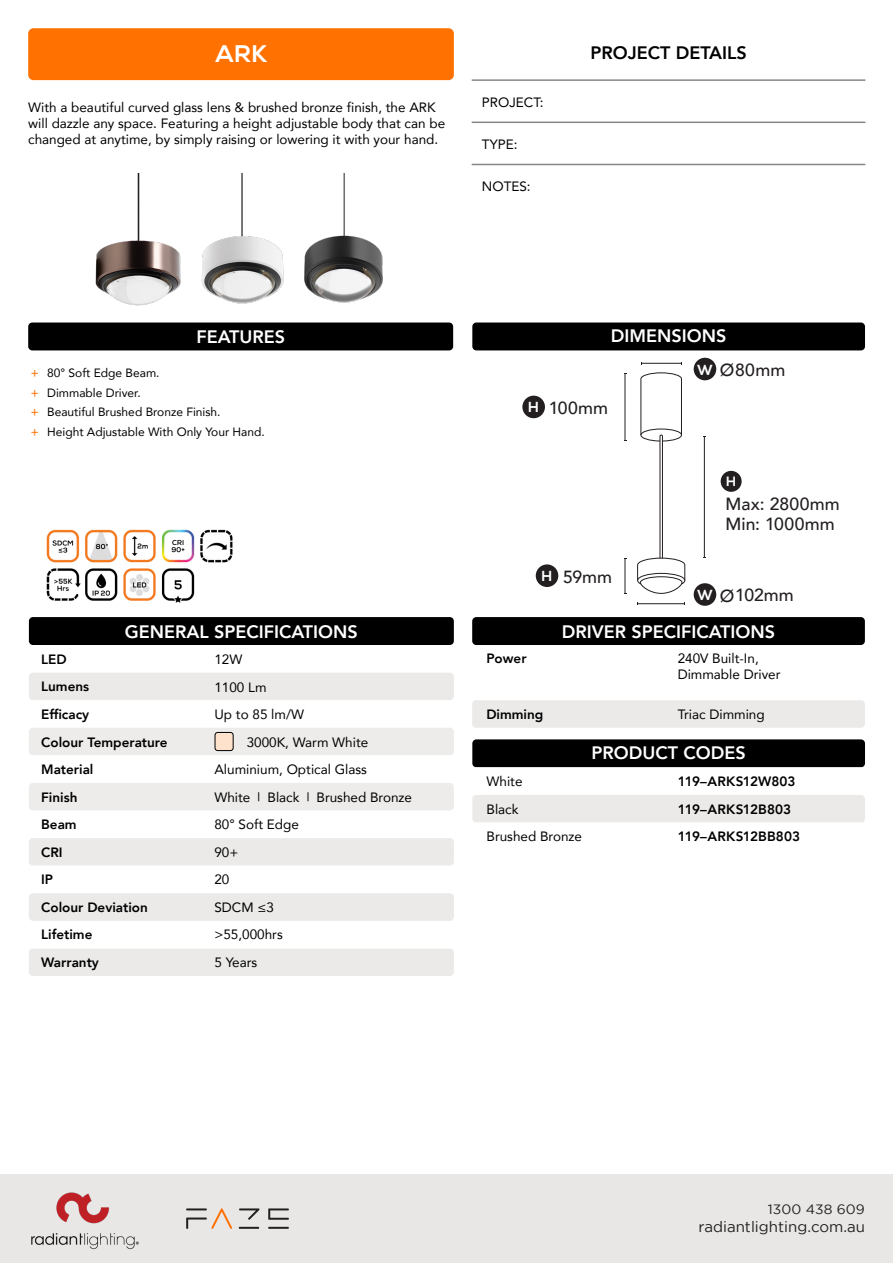
<style>
.page{position:relative;width:893px;height:1263px;background:#fff}
.page>*{position:absolute;margin:0;border:0;box-sizing:border-box;transform-origin:0 0}
.t1{font:800 24px "Nexa";color:#fff}
.t2{font:800 18px "Avenir";color:#fff}
.t3{font:800 18px "Avenir";color:#000}
.t4{font:500 17.55px/20.2px "Avenir";letter-spacing:.005em;color:#231f20}
.t5{font:15px "Gotham";color:#231f20}
.t6{font:13.5px/16.2px "Avenir";color:#000}
.t7{font:800 13.5px/27.3px "Avenir";color:#000}
.t8{font:13.5px "Gotham";letter-spacing:.005em;color:#231f20}
.t9{font:800 13.5px "Nexa";color:#fff}
.t10{font:12px/19.5px "Avenir";color:#000}
.t11{font:500 12px/19.5px "Avenir";color:#f97200;text-align:justify}
.s1{font-family:"Nexa";font-weight:800;font-size:14.55px;color:#fff}
</style>
<div class="page">
<img style="left:95px;top:173px;width:78px;height:133px">
<img style="left:312px;top:173px;width:71px;height:130px">
<img style="left:173px;top:173px;width:139px;height:131px">
<img style="left:46px;top:529px;width:187px;height:74px">
<div style="left:28px;top:28px;width:426px;height:52px;background:#ff7100;border-radius:5px"></div>
<hr style="left:472px;top:79px;width:393px;height:2px;background:#878787">
<hr style="left:472px;top:122px;width:393px;height:1px;background:#878787">
<hr style="left:472px;top:164px;width:393px;height:1px;background:#878787">
<div style="left:28px;top:322px;width:425px;height:28px;background:#000;border-radius:4px"></div>
<div style="left:472px;top:322px;width:393px;height:28px;background:#000;border-radius:4px"></div>
<div style="left:472px;top:617px;width:393px;height:28px;background:#000;border-radius:4px"></div>
<div style="left:472px;top:739px;width:393px;height:28px;background:#000;border-radius:4px"></div>
<div style="left:29px;top:617px;width:425px;height:28px;background:#000;border-radius:4px"></div>
<div style="left:472px;top:795px;width:393px;height:27px;background:#ebeae9;border-radius:4px"></div>
<div style="left:472px;top:700px;width:393px;height:28px;background:#ebeae9;border-radius:4px"></div>
<div style="left:29px;top:673px;width:425px;height:27px;background:#ebeae9;border-radius:4px"></div>
<div style="left:29px;top:838px;width:425px;height:28px;background:#ebeae9;border-radius:4px"></div>
<div style="left:29px;top:948px;width:425px;height:28px;background:#ebeae9;border-radius:4px"></div>
<div style="left:29px;top:893px;width:425px;height:28px;background:#ebeae9;border-radius:4px"></div>
<div style="left:0;top:1174px;width:893px;height:89px;background:#e8e7e6"></div>
<hr style="left:268px;top:1227px;width:21px;height:2px;background:#231f20">
<svg style="left:268px;top:1208px;width:21px;height:12px"></svg>
<hr style="left:239px;top:1227px;width:20px;height:2px;background:#231f20">
<svg style="left:239px;top:1208px;width:20px;height:12px"></svg>
<svg style="left:186px;top:1208px;width:46px;height:21px"></svg>
<img style="left:31px;top:1192px;width:108px;height:58px">
<div style="left:694px;top:358px;width:22px;height:22px;background:#231f20;border-radius:50%"></div>
<div style="left:694px;top:583px;width:22px;height:23px;background:#231f20;border-radius:50%"></div>
<div style="left:536px;top:564px;width:22px;height:23px;background:#231f20;border-radius:50%"></div>
<div style="left:522px;top:396px;width:23px;height:22px;background:#231f20;border-radius:50%"></div>
<div style="left:721px;top:471px;width:21px;height:21px;background:#231f20;border-radius:50%"></div>
<hr style="left:641px;top:363px;width:40px;height:1px;background:#241f21">
<hr style="left:638px;top:603px;width:47px;height:1px;background:#241f21">
<hr style="left:704px;top:437px;width:1px;height:121px;background:#241f21">
<hr style="left:625px;top:558px;width:1px;height:35px;background:#241f21">
<hr style="left:625px;top:373px;width:1px;height:68px;background:#241f21">
<svg style="left:637px;top:372px;width:49px;height:222px"></svg>
<div style="left:29px;top:728px;width:425px;height:27px;background:#edeceb;border-radius:4px"></div>
<div style="left:29px;top:783px;width:425px;height:27px;background:#edeceb;border-radius:4px"></div>
<div style="left:215px;top:732px;width:18px;height:18px;background:#ffe2cc;border-radius:3px"></div>
<div style="left:215px;top:732px;width:18px;height:19px;border:1px solid #000;border-radius:3px"></div>
<h1 class="t1" style="left:215px;top:39px;width:54px">ARK</h1>
<p class="t6" style="left:28px;top:99px;width:418px">With a beautiful curved glass lens &amp; brushed bronze finish, the ARK will dazzle any space. Featuring a height adjustable body that can be changed at anytime, by simply raising or lowering it with your hand.</p>
<p class="t6" style="left:482px;top:94px;width:63px">PROJECT:</p>
<p class="t6" style="left:482px;top:135px;width:37px">TYPE:</p>
<p class="t6" style="left:482px;top:177px;width:50px">NOTES:</p>
<h2 class="t3" style="left:590px;top:39px;width:158px">PROJECT DETAILS</h2>
<p class="t11" style="left:31px;top:363px;width:9px">+ + + +</p>
<h2 class="t2" style="left:196px;top:323px;width:90px">FEATURES</h2>
<h2 class="t2" style="left:611px;top:322px;width:117px">DIMENSIONS</h2>
<p class="t10" style="left:47px;top:363px;width:219px">80° Soft Edge Beam.<br>Dimmable Driver.<br>Beautiful Brushed Bronze Finish.<br>Height Adjustable With Only Your Hand.</p>
<p class="t4" style="left:697px;top:359px;width:90px"><span class="s1">W</span> Ø80mm</p>
<p class="t4" style="left:528px;top:397px;width:82px"><span class="s1">H</span> 100mm</p>
<p class="t9" style="left:726px;top:473px;width:12px">H</p>
<p class="t4" style="left:726px;top:493px;width:116px">Max: 2800mm<br>Min: 1000mm</p>
<h2 class="t2" style="left:125px;top:617px;width:234px">GENERAL SPECIFICATIONS</h2>
<p class="t4" style="left:541px;top:565px;width:73px"><span class="s1">H</span> 59mm</p>
<p class="t4" style="left:697px;top:584px;width:98px"><span class="s1">W</span> Ø102mm</p>
<h2 class="t2" style="left:562px;top:617px;width:215px">DRIVER SPECIFICATIONS</h2>
<p class="t7" style="left:41px;top:646px;width:27px">LED</p>
<p class="t6" style="left:214px;top:651px;width:30px">12W</p>
<p class="t7" style="left:41px;top:673px;width:49px">Lumens</p>
<p class="t6" style="left:214px;top:678px;width:54px">1100 Lm</p>
<p class="t7" style="left:41px;top:700px;width:50px">Efficacy</p>
<p class="t6" style="left:214px;top:706px;width:91px">Up to 85 lm/W</p>
<p class="t7" style="left:41px;top:728px;width:128px">Colour Temperature<br>Material</p>
<p class="t6" style="left:247px;top:733px;width:123px">3000K, Warm White</p>
<p class="t6" style="left:214px;top:761px;width:154px">Aluminium, Optical Glass</p>
<p class="t7" style="left:41px;top:783px;width:38px">Finish</p>
<p class="t6" style="left:214px;top:788px;width:199px">White <sup>|</sup> Black <sup>|</sup> Brushed Bronze</p>
<p class="t7" style="left:41px;top:811px;width:37px">Beam</p>
<p class="t6" style="left:214px;top:816px;width:86px">80° Soft Edge</p>
<p class="t7" style="left:41px;top:838px;width:23px">CRI</p>
<p class="t6" style="left:214px;top:843px;width:26px">90+</p>
<p class="t7" style="left:41px;top:866px;width:14px">IP</p>
<p class="t6" style="left:214px;top:871px;width:17px">20</p>
<p class="t7" style="left:41px;top:893px;width:108px">Colour Deviation</p>
<p class="t6" style="left:214px;top:899px;width:61px">SDCM ≤3</p>
<p class="t7" style="left:41px;top:921px;width:53px">Lifetime</p>
<p class="t6" style="left:214px;top:926px;width:70px">&gt;55,000hrs</p>
<p class="t7" style="left:41px;top:949px;width:59px">Warranty</p>
<p class="t6" style="left:214px;top:954px;width:44px">5 Years</p>
<p class="t7" style="left:486px;top:645px;width:42px">Power</p>
<p class="t7" style="left:486px;top:701px;width:59px">Dimming</p>
<p class="t6" style="left:678px;top:650px;width:104px">240V Built-In,<br>Dimmable Driver</p>
<p class="t6" style="left:678px;top:705px;width:89px">Triac Dimming</p>
<h2 class="t2" style="left:591px;top:739px;width:156px">PRODUCT CODES</h2>
<p class="t6" style="left:486px;top:773px;width:38px">White</p>
<p class="t7" style="left:678px;top:768px;width:119px">119–ARKS12W803</p>
<p class="t6" style="left:486px;top:800px;width:34px">Black</p>
<p class="t7" style="left:678px;top:795px;width:115px">119–ARKS12B803</p>
<p class="t6" style="left:486px;top:828px;width:97px">Brushed Bronze</p>
<p class="t7" style="left:678px;top:823px;width:124px">119–ARKS12BB803</p>
<p class="t8" style="left:768px;top:1202px;width:99px">1300 438 609</p>
<p class="t5" style="left:698px;top:1219px;width:168px">radiantlighting.com.au</p>
</div>
